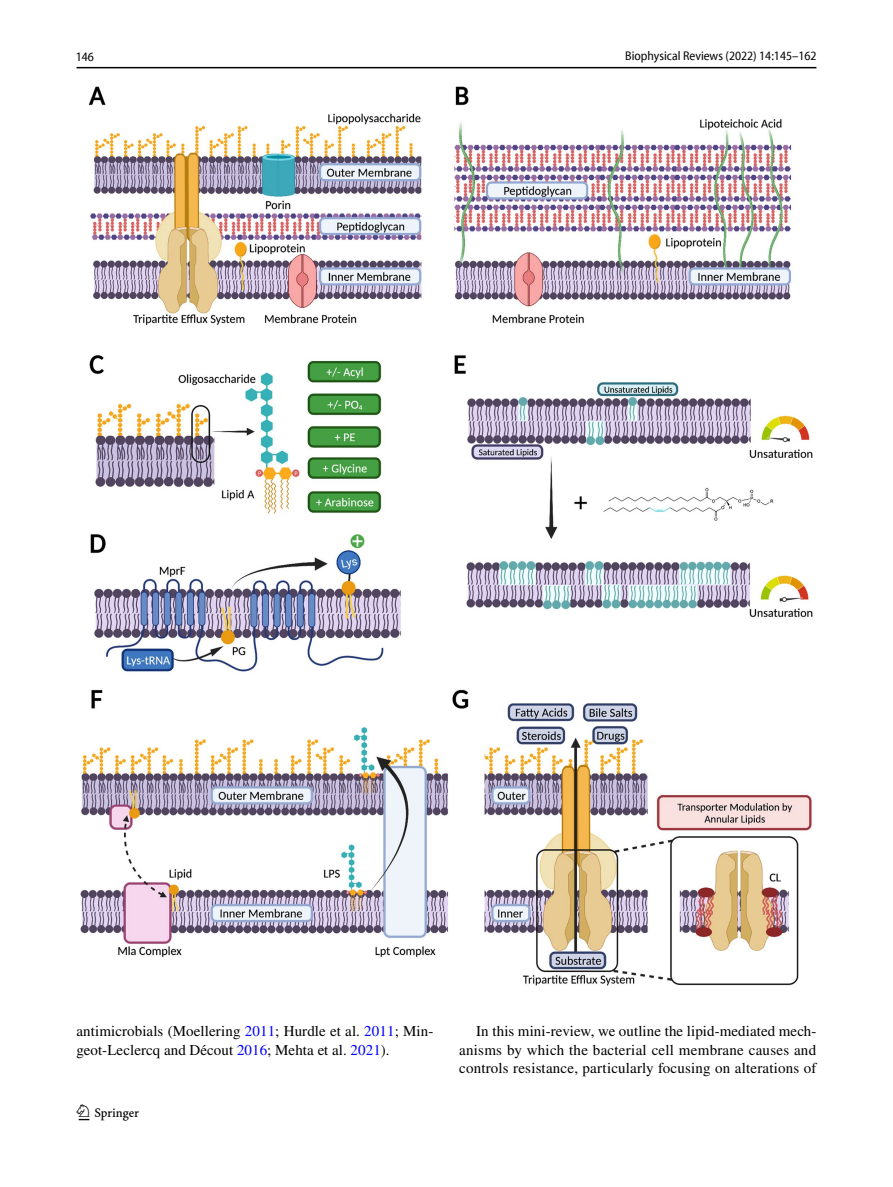
<style>
.page{position:relative;width:893px;height:1187px;background:#fff}
.page>*{position:absolute;margin:0;border:0;box-sizing:border-box;transform-origin:0 0}
.t1{font:22.5px "Springnew Regular 2";color:#000}
.t2{font:15px/18.8px "STIX";letter-spacing:.005em;color:#000}
.t3{font:semi-condensed 12.75px "Myriad Pro Unic";color:#000}
.t4{font:12.75px "Myriad Pro Unic Semi Condensed 2";color:#000}
.s1{color:#00f}
</style>
<div class="page">
<hr style="left:77px;top:67px;width:739px;height:1px;background:#000">
<img style="left:81px;top:87px;width:731px;height:898px">
<p class="t4" style="left:76px;top:52px;width:20px">146</p>
<p class="t3" style="left:625px;top:51px;width:193px">Biophysical Reviews (2022) 14:145–162</p>
<p class="t2" style="left:77px;top:1022px;width:358px">antimicrobials (Moellering <span class="s1">2011</span>; Hurdle et al. <span class="s1">2011</span>; Min&shy;geot-Leclercq and Décout <span class="s1">2016</span>; Mehta et al. <span class="s1">2021</span>).</p>
<p class="t2" style="left:459px;top:1022px;width:359px;text-align:justify;text-indent:17px">In this mini-review, we outline the lipid-mediated mech&shy;anisms by which the bacterial cell membrane causes and controls resistance, particularly focusing on alterations of</p>
<h1 class="t1" style="left:79px;top:1104px;width:62px">1 3</h1>
</div>
